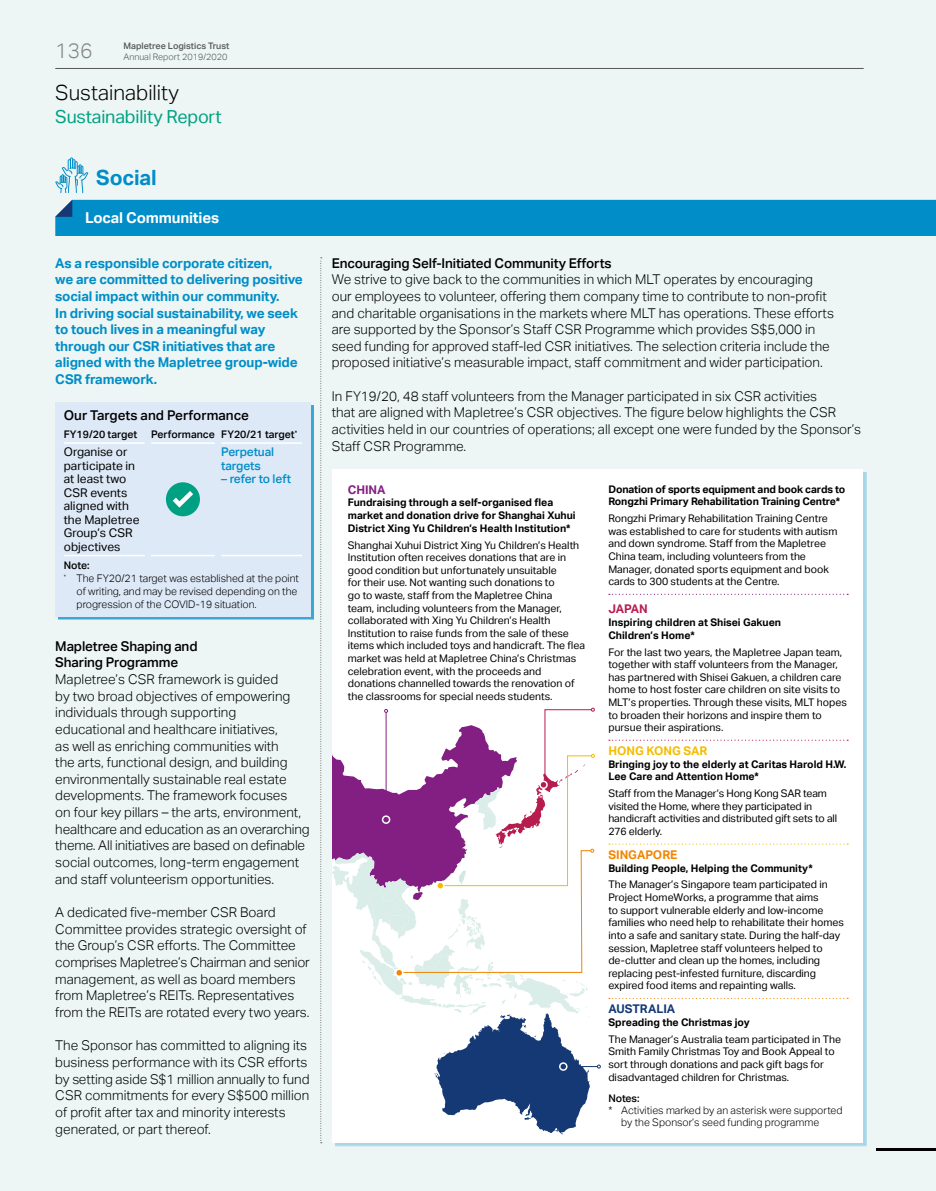
<style>
.page{position:relative;width:936px;height:1191px;background:#fff}
.page>*{position:absolute;margin:0;border:0;box-sizing:border-box;transform-origin:0 0}
.t1{font:300 21px "Aktiv Grotesk";color:#000}
.t2{font:700 21px "Aktiv Grotesk";letter-spacing:-.01em;color:#008dc8}
.t3{font:300 21px "Aktiv Grotesk";color:#878787}
.t4{font:18px "Aktiv Grotesk";letter-spacing:-.01em;color:#00a183}
.t5{font:700 15px "Aktiv Grotesk";letter-spacing:-.01em;color:#fff}
.t6{font:300 13.5px/16.6px "Aktiv Grotesk";color:#000}
.t7{font:700 13.5px/16.6px "Aktiv Grotesk";letter-spacing:-.01em;color:#008dc8}
.t8{font:500 13.5px/16.6px "Aktiv Grotesk";letter-spacing:-.01em;color:#000}
.t9{font:12px/13.5px "Aktiv Grotesk";color:#000}
.t10{font:500 12px/13.5px "Aktiv Grotesk";letter-spacing:-.01em;color:#008dc8}
.t11{font:700 12px "Aktiv Grotesk";color:#f4bc00}
.t12{font:700 12px "Aktiv Grotesk";color:#f18500}
.t13{font:700 12px "Aktiv Grotesk";color:#153974}
.t14{font:700 12px "Aktiv Grotesk";color:#831f82}
.t15{font:700 12px "Aktiv Grotesk";letter-spacing:-.01em;color:#b71c4f}
.t16{font:10.5px/12.6px "Aktiv Grotesk";color:#000}
.t17{font:700 10.5px/12.6px "Aktiv Grotesk";color:#000}
.t18{font:300 10.5px/12px "Aktiv Grotesk";color:#000}
.t19{font:500 10.5px "Aktiv Grotesk";color:#000}
.t20{font:500 9px "Aktiv Grotesk";color:#575756}
.t21{font:300 9px "Aktiv Grotesk";color:#575756}
</style>
<div class="page">
<hr style="left:935px;top:0;width:1px;height:1191px;background:#edf6f4">
<div style="left:0;top:0;width:935px;height:1191px;background:#edf6f4"></div>
<div style="left:332px;top:469px;width:531px;height:674px;background:#fff"></div>
<svg style="left:609px;top:594px;width:239px;height:1px"></svg>
<svg style="left:609px;top:997px;width:239px;height:2px"></svg>
<svg style="left:609px;top:739px;width:239px;height:2px"></svg>
<svg style="left:609px;top:843px;width:239px;height:1px"></svg>
<svg style="left:332px;top:708px;width:268px;height:427px"></svg>
<div style="left:437px;top:882px;width:7px;height:7px;background:#f4bc00;border-radius:50%"></div>
<div style="left:436px;top:881px;width:8px;height:9px;border:2px solid #fff;border-radius:50%"></div>
<div style="left:395px;top:969px;width:8px;height:7px;background:#f18500;border-radius:50%"></div>
<div style="left:395px;top:968px;width:8px;height:9px;border:2px solid #fff;border-radius:50%"></div>
<hr style="left:876px;top:1148px;width:59px;height:2px;background:#000">
<div style="left:55px;top:200px;width:880px;height:36px;background:#008dc8"></div>
<div style="left:58px;top:405px;width:255px;height:214px;background:#008dc8;opacity:.75"></div>
<div style="left:55px;top:402px;width:255px;height:214px;background:#dee9f7"></div>
<hr style="left:64px;top:442px;width:81px;height:2px;background:#fff">
<hr style="left:151px;top:442px;width:64px;height:2px;background:#fff">
<hr style="left:221px;top:442px;width:81px;height:2px;background:#fff">
<hr style="left:64px;top:555px;width:81px;height:1px;background:#fff">
<hr style="left:151px;top:555px;width:64px;height:1px;background:#fff">
<hr style="left:221px;top:555px;width:81px;height:1px;background:#fff">
<div style="left:166px;top:482px;width:34px;height:34px;background:#00a183;border-radius:50%"></div>
<svg style="left:168px;top:486px;width:30px;height:25px"></svg>
<svg style="left:320px;top:257px;width:2px;height:886px"></svg>
<div style="left:382px;top:815px;width:8px;height:9px;border:2px solid #fff;border-radius:50%"></div>
<div style="left:540px;top:781px;width:7px;height:7px;background:#b71c4f;border-radius:50%"></div>
<div style="left:539px;top:780px;width:8px;height:9px;border:2px solid #fff;border-radius:50%"></div>
<div style="left:559px;top:1063px;width:7px;height:7px;background:#153974;border-radius:50%"></div>
<div style="left:559px;top:1062px;width:8px;height:8px;border:2px solid #fff;border-radius:50%"></div>
<svg style="left:55px;top:157px;width:33px;height:36px"></svg>
<hr style="left:55px;top:68px;width:808px;height:1px;background:#575756">
<p class="t20" style="left:123px;top:41px;width:108px">Mapletree Logistics Trust</p>
<h1 class="t3" style="left:55px;top:38px;width:39px">136</h1>
<p class="t21" style="left:123px;top:51px;width:106px">Annual Report 2019/2020</p>
<h1 class="t1" style="left:55px;top:81px;width:125px">Sustainability</h1>
<h2 class="t4" style="left:55px;top:106px;width:168px">Sustainability Report</h2>
<h1 class="t2" style="left:96px;top:166px;width:62px">Social</h1>
<h3 class="t5" style="left:85px;top:209px;width:135px">Local Communities</h3>
<p class="t7" style="left:55px;top:254px;width:249px">As a responsible corporate citizen,<br>we are committed to delivering positive social impact within our community.<br>In driving social sustainability, we seek to touch lives in a meaningful way through our CSR initiatives that are aligned with the Mapletree group-wide CSR framework.</p>
<p class="t8" style="left:64px;top:407px;width:187px">Our Targets and Performance</p>
<p class="t19" style="left:64px;top:428px;width:75px">FY19/20 target</p>
<p class="t19" style="left:151px;top:428px;width:148px">Performance FY20/21 target<sup>*</sup></p>
<p class="t9" style="left:64px;top:445px;width:77px">Organise or participate in at least two<br>CSR events aligned with the Mapletree<br>Group’s CSR objectives</p>
<p class="t10" style="left:221px;top:445px;width:54px">Perpetual targets</p>
<p class="t10" style="left:221px;top:472px;width:71px">– refer to left</p>
<p class="t19" style="left:64px;top:559px;width:27px">Note:</p>
<p class="t18" style="left:64px;top:572px;width:237px"><sup>*</sup> The FY20/21 target was established at the point</p>
<p class="t18" style="left:77px;top:585px;width:222px">of writing, and may be revised depending on the</p>
<p class="t18" style="left:77px;top:598px;width:182px">progression of the COVID-19 situation.</p>
<p class="t8" style="left:55px;top:637px;width:144px">Mapletree Shaping and<br>Sharing Programme</p>
<p class="t6" style="left:55px;top:671px;width:256px">Mapletree’s CSR framework is guided<br>by two broad objectives of empowering individuals through supporting<br>educational and healthcare initiatives,<br>as well as enriching communities with<br>the arts, functional design, and building environmentally sustainable real estate developments. The framework focuses<br>on four key pillars – the arts, environment, healthcare and education as an overarching theme. All initiatives are based on definable social outcomes, long-term engagement and staff volunteerism opportunities.</p>
<p class="t6" style="left:55px;top:904px;width:256px">A dedicated five-member CSR Board Committee provides strategic oversight of the Group’s CSR efforts. The Committee comprises Mapletree’s Chairman and senior management, as well as board members from Mapletree’s REITs. Representatives from the REITs are rotated every two years.</p>
<p class="t6" style="left:55px;top:1037px;width:256px">The Sponsor has committed to aligning its business performance with its CSR efforts by setting aside S$1 million annually to fund CSR commitments for every S$500 million of profit after tax and minority interests generated, or part thereof.</p>
<p class="t8" style="left:332px;top:254px;width:281px">Encouraging Self-Initiated Community Efforts</p>
<p class="t6" style="left:332px;top:271px;width:503px">We strive to give back to the communities in which MLT operates by encouraging our employees to volunteer, offering them company time to contribute to non-profit and charitable organisations in the markets where MLT has operations. These efforts are supported by the Sponsor’s Staff CSR Programme which provides S$5,000 in seed funding for approved staff-led CSR initiatives. The selection criteria include the proposed initiative’s measurable impact, staff commitment and wider participation.</p>
<p class="t6" style="left:332px;top:388px;width:531px">In FY19/20, 48 staff volunteers from the Manager participated in six CSR activities<br>that are aligned with Mapletree’s CSR objectives. The figure below highlights the CSR activities held in our countries of operations; all except one were funded by the Sponsor’s Staff CSR Programme.</p>
<p class="t14" style="left:348px;top:483px;width:39px">CHINA</p>
<p class="t17" style="left:348px;top:496px;width:229px">Fundraising through a self-organised flea market and donation drive for Shanghai Xuhui<br>District Xing Yu Children’s Health Institution*</p>
<p class="t16" style="left:348px;top:538px;width:239px">Shanghai Xuhui District Xing Yu Children’s Health Institution often receives donations that are in good condition but unfortunately unsuitable<br>for their use. Not wanting such donations to<br>go to waste, staff from the Mapletree China<br>team, including volunteers from the Manager, collaborated with Xing Yu Children’s Health Institution to raise funds from the sale of these items which included toys and handicraft. The flea market was held at Mapletree China’s Christmas celebration event, with the proceeds and donations channelled towards the renovation of the classrooms for special needs students.</p>
<p class="t17" style="left:608px;top:483px;width:238px">Donation of sports equipment and book cards to<br>Rongzhi Primary Rehabilitation Training Centre*</p>
<p class="t16" style="left:608px;top:512px;width:230px">Rongzhi Primary Rehabilitation Training Centre was established to care for students with autism and down syndrome. Staff from the Mapletree China team, including volunteers from the Manager, donated sports equipment and book cards to 300 students at the Centre.</p>
<p class="t15" style="left:608px;top:602px;width:41px">JAPAN</p>
<p class="t17" style="left:608px;top:616px;width:174px">Inspiring children at Shisei Gakuen<br>Children’s Home*</p>
<p class="t16" style="left:608px;top:645px;width:240px">For the last two years, the Mapletree Japan team, together with staff volunteers from the Manager, has partnered with Shisei Gakuen, a children care home to host foster care children on site visits to MLT’s properties. Through these visits, MLT hopes to broaden their horizons and inspire them to pursue their aspirations.</p>
<p class="t11" style="left:608px;top:744px;width:100px">HONG KONG SAR</p>
<p class="t17" style="left:608px;top:758px;width:239px">Bringing joy to the elderly at Caritas Harold H.W.<br>Lee Care and Attention Home*</p>
<p class="t16" style="left:608px;top:787px;width:230px">Staff from the Manager’s Hong Kong SAR team visited the Home, where they participated in handicraft activities and distributed gift sets to all 276 elderly.</p>
<p class="t12" style="left:608px;top:848px;width:70px">SINGAPORE</p>
<p class="t17" style="left:608px;top:861px;width:206px">Building People, Helping the Community*</p>
<p class="t16" style="left:608px;top:878px;width:237px">The Manager’s Singapore team participated in Project HomeWorks, a programme that aims<br>to support vulnerable elderly and low-income families who need help to rehabilitate their homes into a safe and sanitary state. During the half-day session, Mapletree staff volunteers helped to de-clutter and clean up the homes, including replacing pest-infested furniture, discarding expired food items and repainting walls.</p>
<p class="t13" style="left:608px;top:1002px;width:68px">AUSTRALIA</p>
<p class="t17" style="left:608px;top:1016px;width:143px">Spreading the Christmas joy</p>
<p class="t16" style="left:608px;top:1032px;width:234px">The Manager’s Australia team participated in The Smith Family Christmas Toy and Book Appeal to sort through donations and pack gift bags for disadvantaged children for Christmas.</p>
<p class="t19" style="left:608px;top:1092px;width:33px">Notes:</p>
<p class="t18" style="left:621px;top:1104px;width:223px;text-indent:-13px">* Activities marked by an asterisk were supported by the Sponsor’s seed funding programme</p>
</div>
